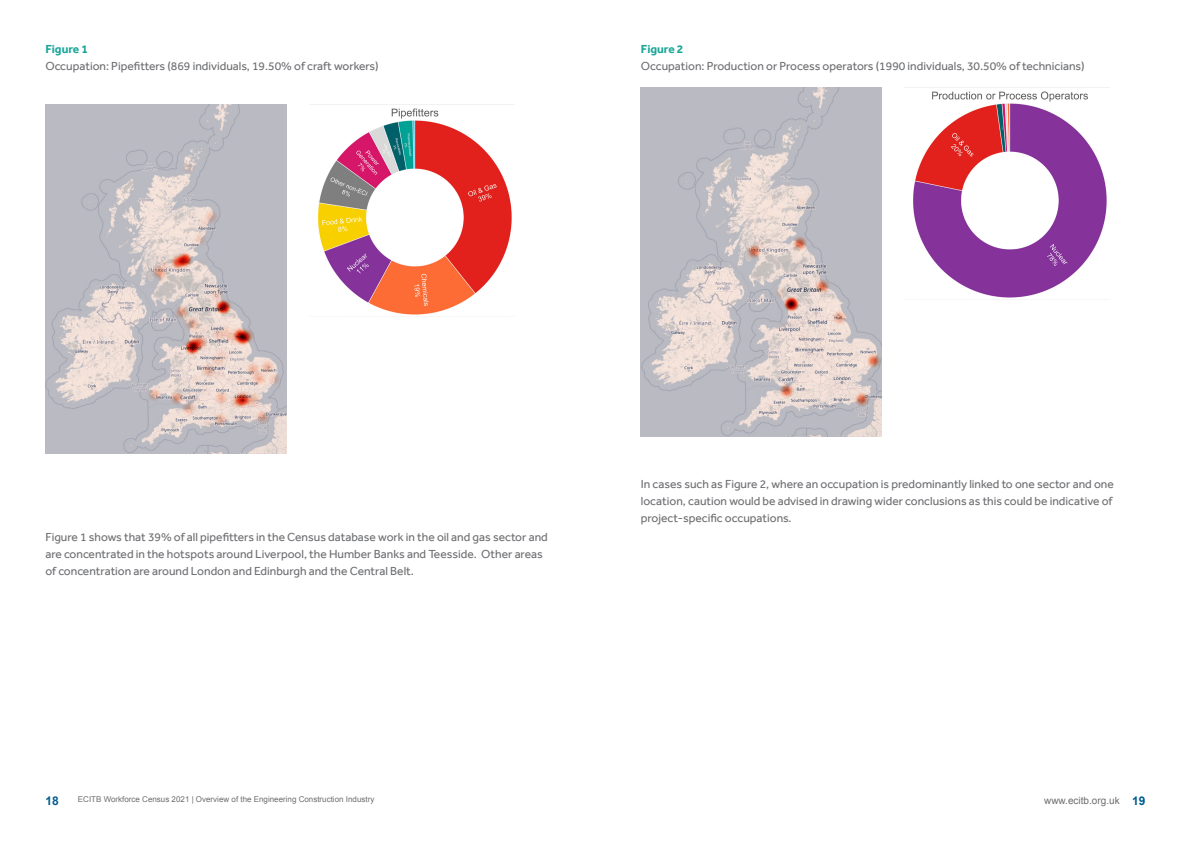
<style>
.page{position:relative;width:1191px;height:842px;background:#fff}
.page>*{position:absolute;margin:0;border:0;box-sizing:border-box;transform-origin:0 0}
.Body_text{font:12px/17px "Effra";color:#6c6d70}
.Body_text-2{font:700 12px "Effra";color:#1aa698}
.t1{font:700 12px "Arial";color:#015c90}
.t2{font:10px "Arial";color:#6c6d70}
.t3{font:8px "Arial";color:#6c6d70}
.s1{font-weight:700;font-size:12px;color:#015c90}
</style>
<div class="page">
<img style="left:45px;top:105px;width:241px;height:349px">
<img style="left:318px;top:108px;width:194px;height:207px">
<img style="left:641px;top:87px;width:241px;height:349px">
<img style="left:904px;top:87px;width:205px;height:211px">
<p class="Body_text-2" style="left:45px;top:42px;width:44px">Figure 1</p>
<p class="Body_text" style="left:45px;top:58px;width:335px">Occupation: Pipefitters (869 individuals, 19.50% of craft workers)</p>
<p class="Body_text-2" style="left:641px;top:42px;width:44px">Figure 2</p>
<p class="Body_text" style="left:641px;top:58px;width:445px">Occupation: Production or Process operators (1990 individuals, 30.50% of technicians)</p>
<p class="Body_text" style="left:45px;top:528px;width:504px">Figure 1 shows that 39% of all pipefitters in the Census database work in the oil and gas sector and are concentrated in the hotspots around Liverpool, the Humber Banks and Teesside. Other areas of concentration are around London and Edinburgh and the Central Belt.</p>
<p class="Body_text" style="left:641px;top:475px;width:474px;text-align:justify">In cases such as Figure 2, where an occupation is predominantly linked to one sector and one location, caution would be advised in drawing wider conclusions as this could be indicative of project-specific occupations.</p>
<p class="t1" style="left:45px;top:793px;width:15px">18</p>
<p class="t3" style="left:78px;top:794px;width:298px">ECITB Workforce Census 2021 | Overview of the Engineering Construction Industry</p>
<p class="t2" style="left:1044px;top:794px;width:103px">www.ecitb.org.uk <span class="s1">19</span></p>
</div>
